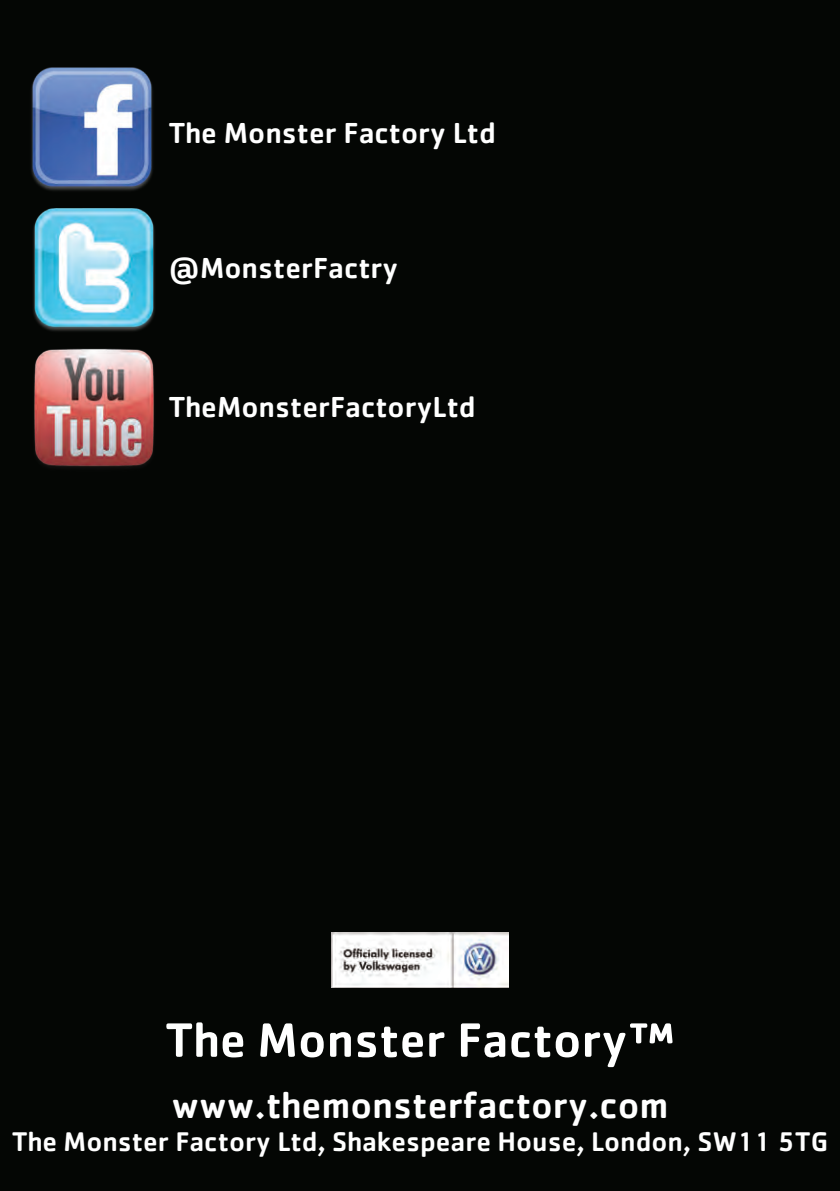
<style>
.page{position:relative;width:840px;height:1191px;background:#fff}
.page>*{position:absolute;margin:0;border:0;box-sizing:border-box;transform-origin:0 0}
.t1{font:500 50px "Cachet Std";color:#fff}
.t2{font:500 38px "Cachet Std";color:#fff}
.t3{font:500 30px "Cachet Std";color:#fff}
.t4{font:500 28px "Cachet Std";color:#fff}
</style>
<div class="page">
<div style="left:0;top:0;width:839px;height:1191px;background:#040604"></div>
<img style="left:31px;top:67px;width:122px;height:124px">
<img style="left:33px;top:208px;width:122px;height:123px">
<img style="left:34px;top:348px;width:120px;height:119px">
<img style="left:332px;top:932px;width:175px;height:55px">
<p class="t3" style="left:168px;top:114px;width:329px">The Monster Factory Ltd</p>
<p class="t3" style="left:168px;top:249px;width:231px">@MonsterFactry</p>
<p class="t3" style="left:168px;top:389px;width:308px">TheMonsterFactoryLtd</p>
<h1 class="t1" style="left:165px;top:1009px;width:511px">The Monster Factory™</h1>
<p class="t2" style="left:171px;top:1081px;width:498px">www.themonsterfactory.com</p>
<p class="t4" style="left:12px;top:1124px;width:817px">The Monster Factory Ltd, Shakespeare House, London, SW11 5TG</p>
</div>
